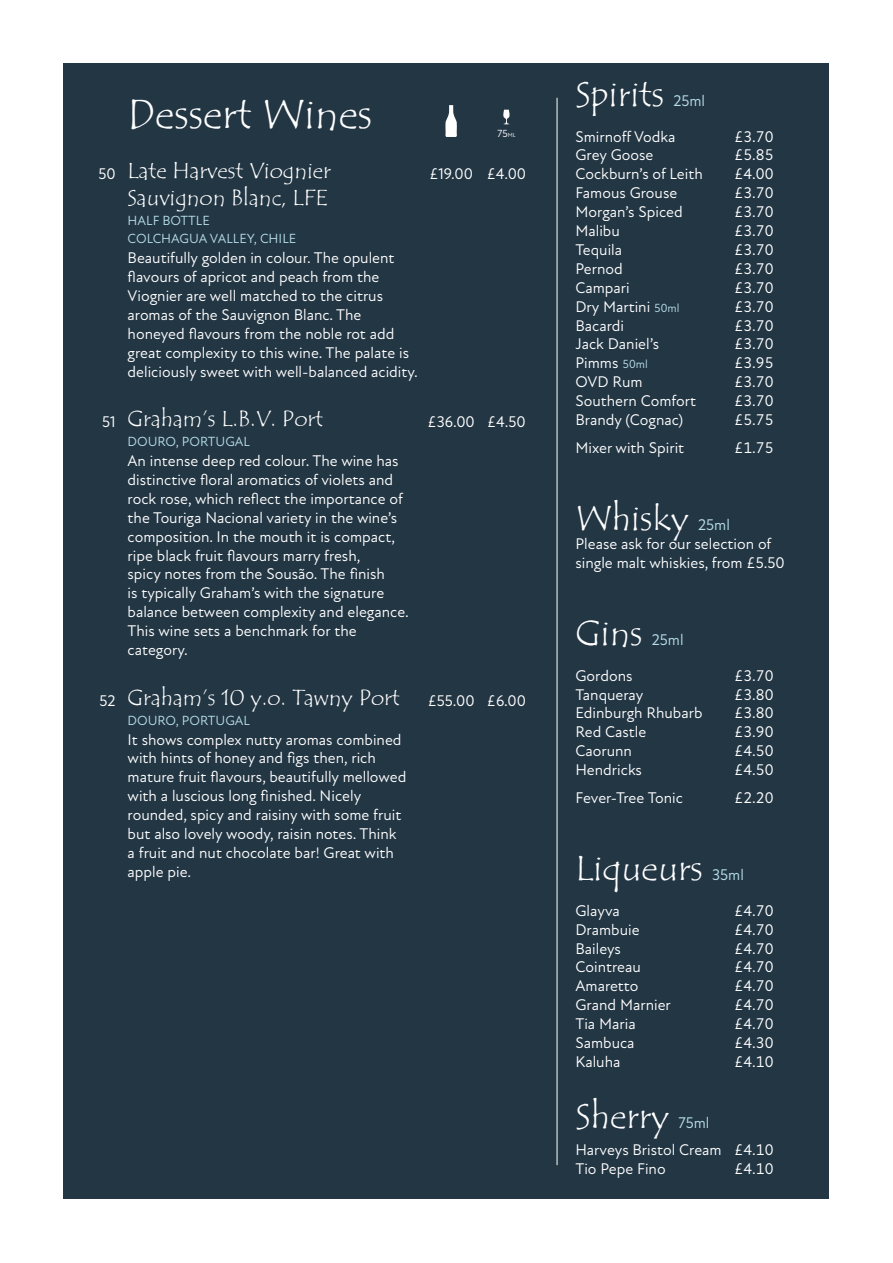
<style>
.page{position:relative;width:893px;height:1263px;background:#fff}
.page>*{position:absolute;margin:0;border:0;box-sizing:border-box;transform-origin:0 0}
.Section_header{font:42px "Tempus Sans ITC";color:#fff}
.Section_header-2{font:36px "Tempus Sans ITC";color:#fff}
.Tasting_note{font:36px "Tempus Sans ITC";color:#fff}
.Wine_name{font:22.5px/27px "Tempus Sans ITC";color:#fff}
.Tasting_note-2{font:15.75px/18.9px "New Atten";color:#fff}
.Wine_price{font:15.75px "New Atten";color:#fff}
.Section_header-3{font:15.75px "New Atten";color:#b6dde8}
.Wine_origin{font:13.5px "New Atten";color:#b6dde8}
.Wine_name-2{font:13.5px "New Atten";color:#b6dde8}
.Wine_price-2{font:10.5px "New Atten";color:#fff}
.s1{font-size:6px}
.s2{font-size:12px;color:#b6dde8}
.s3{color:#b6dde8}
</style>
<div class="page">
<div style="left:64px;top:64px;width:765px;height:1135px;background:#233644"></div>
<svg style="left:445px;top:105px;width:12px;height:32px"></svg>
<svg style="left:503px;top:110px;width:7px;height:14px"></svg>
<hr style="left:557px;top:98px;width:1px;height:1067px;background:#fff">
<p class="Section_header" style="left:128px;top:87px;width:246px">Dessert Wines</p>
<p class="Wine_price" style="left:98px;top:164px;width:19px">50</p>
<p class="Wine_name" style="left:128px;top:157px;width:205px">Late Harvest Viognier<br>Sauvignon Blanc, LFE</p>
<p class="Wine_name-2" style="left:128px;top:212px;width:84px">HALF BOTTLE</p>
<p class="Wine_origin" style="left:128px;top:231px;width:170px">COLCHAGUA VALLEY, CHILE</p>
<p class="Tasting_note-2" style="left:128px;top:249px;width:292px">Beautifully golden in colour. The opulent flavours of apricot and peach from the Viognier are well matched to the citrus aromas of the Sauvignon Blanc. The honeyed flavours from the noble rot add great complexity to this wine. The palate is deliciously sweet with well-balanced acidity.</p>
<p class="Wine_price" style="left:102px;top:413px;width:15px">51</p>
<p class="Wine_name" style="left:128px;top:406px;width:197px">Graham’s L.B.V. Port</p>
<p class="Wine_origin" style="left:128px;top:434px;width:124px">DOURO, PORTUGAL</p>
<p class="Tasting_note-2" style="left:128px;top:451px;width:283px">An intense deep red colour. The wine has distinctive floral aromatics of violets and rock rose, which reflect the importance of the Touriga Nacional variety in the wine’s composition. In the mouth it is compact, ripe black fruit flavours marry fresh,<br>spicy notes from the Sousão. The finish<br>is typically Graham’s with the signature balance between complexity and elegance.<br>This wine sets a benchmark for the category.</p>
<p class="Wine_price" style="left:99px;top:691px;width:18px">52</p>
<p class="Wine_name" style="left:128px;top:684px;width:274px">Graham’s 10 y.o. Tawny Port</p>
<p class="Wine_origin" style="left:128px;top:712px;width:124px">DOURO, PORTUGAL</p>
<p class="Tasting_note-2" style="left:128px;top:730px;width:280px">It shows complex nutty aromas combined with hints of honey and figs then, rich mature fruit flavours, beautifully mellowed with a luscious long finished. Nicely rounded, spicy and raisiny with some fruit but also lovely woody, raisin notes. Think a fruit and nut chocolate bar! Great with apple pie.</p>
<p class="Wine_price-2" style="left:497px;top:127px;width:20px">75<span class="s1">ML</span></p>
<p class="Wine_price" style="left:429px;top:164px;width:45px">£19.00</p>
<p class="Wine_price" style="left:487px;top:164px;width:41px">£4.00</p>
<p class="Wine_price" style="left:428px;top:413px;width:49px">£36.00</p>
<p class="Wine_price" style="left:487px;top:413px;width:40px">£4.50</p>
<p class="Wine_price" style="left:428px;top:691px;width:48px">£55.00</p>
<p class="Wine_price" style="left:487px;top:691px;width:41px">£6.00</p>
<p class="Section_header-2" style="left:575px;top:71px;width:90px">Spirits</p>
<p class="Section_header-3" style="left:673px;top:91px;width:33px">25ml</p>
<p class="Tasting_note-2" style="left:575px;top:127px;width:101px">Smirnoff Vodka</p>
<p class="Tasting_note-2" style="left:734px;top:127px;width:40px">£3.70</p>
<p class="Tasting_note-2" style="left:575px;top:146px;width:79px">Grey Goose</p>
<p class="Tasting_note-2" style="left:734px;top:146px;width:40px">£5.85</p>
<p class="Tasting_note-2" style="left:575px;top:165px;width:129px">Cockburn’s of Leith</p>
<p class="Tasting_note-2" style="left:734px;top:165px;width:40px">£4.00</p>
<p class="Tasting_note-2" style="left:575px;top:184px;width:103px">Famous Grouse</p>
<p class="Tasting_note-2" style="left:734px;top:184px;width:40px">£3.70</p>
<p class="Tasting_note-2" style="left:575px;top:203px;width:109px">Morgan’s Spiced</p>
<p class="Tasting_note-2" style="left:734px;top:203px;width:40px">£3.70</p>
<p class="Tasting_note-2" style="left:575px;top:221px;width:46px">Malibu</p>
<p class="Tasting_note-2" style="left:734px;top:221px;width:40px">£3.70</p>
<p class="Tasting_note-2" style="left:575px;top:240px;width:48px">Tequila</p>
<p class="Tasting_note-2" style="left:734px;top:240px;width:40px">£3.70</p>
<p class="Tasting_note-2" style="left:575px;top:259px;width:49px">Pernod</p>
<p class="Tasting_note-2" style="left:734px;top:259px;width:40px">£3.70</p>
<p class="Tasting_note-2" style="left:575px;top:278px;width:56px">Campari</p>
<p class="Tasting_note-2" style="left:734px;top:278px;width:40px">£3.70</p>
<p class="Tasting_note-2" style="left:575px;top:297px;width:106px">Dry Martini <span class="s2">50ml</span></p>
<p class="Tasting_note-2" style="left:734px;top:297px;width:40px">£3.70</p>
<p class="Tasting_note-2" style="left:575px;top:316px;width:50px">Bacardi</p>
<p class="Tasting_note-2" style="left:734px;top:316px;width:40px">£3.70</p>
<p class="Tasting_note-2" style="left:575px;top:335px;width:85px">Jack Daniel’s</p>
<p class="Tasting_note-2" style="left:734px;top:335px;width:40px">£3.70</p>
<p class="Tasting_note-2" style="left:575px;top:354px;width:74px">Pimms <span class="s2">50ml</span></p>
<p class="Tasting_note-2" style="left:734px;top:354px;width:40px">£3.95</p>
<p class="Tasting_note-2" style="left:575px;top:373px;width:69px">OVD Rum</p>
<p class="Tasting_note-2" style="left:734px;top:373px;width:40px">£3.70</p>
<p class="Tasting_note-2" style="left:575px;top:392px;width:122px">Southern Comfort</p>
<p class="Tasting_note-2" style="left:734px;top:392px;width:40px">£3.70</p>
<p class="Tasting_note-2" style="left:575px;top:410px;width:109px">Brandy (Cognac)</p>
<p class="Tasting_note-2" style="left:734px;top:410px;width:40px">£5.75</p>
<p class="Tasting_note-2" style="left:575px;top:438px;width:110px">Mixer with Spirit</p>
<p class="Tasting_note-2" style="left:734px;top:438px;width:40px">£1.75</p>
<p class="Tasting_note" style="left:575px;top:495px;width:115px">Whisky</p>
<p class="Tasting_note-2" style="left:575px;top:515px;width:211px;text-indent:123px"><span class="s3">25ml<br></span>Please ask for our selection of single malt whiskies, from £5.50</p>
<p class="Section_header-2" style="left:575px;top:610px;width:69px">Gins</p>
<p class="Section_header-3" style="left:652px;top:630px;width:33px">25ml</p>
<p class="Tasting_note-2" style="left:575px;top:666px;width:58px">Gordons</p>
<p class="Tasting_note-2" style="left:734px;top:666px;width:40px">£3.70</p>
<p class="Tasting_note-2" style="left:575px;top:685px;width:70px">Tanqueray</p>
<p class="Tasting_note-2" style="left:734px;top:685px;width:40px">£3.80</p>
<p class="Tasting_note-2" style="left:575px;top:704px;width:128px">Edinburgh Rhubarb</p>
<p class="Tasting_note-2" style="left:734px;top:704px;width:40px">£3.80</p>
<p class="Tasting_note-2" style="left:575px;top:723px;width:72px">Red Castle</p>
<p class="Tasting_note-2" style="left:734px;top:723px;width:40px">£3.90</p>
<p class="Tasting_note-2" style="left:575px;top:742px;width:58px">Caorunn</p>
<p class="Tasting_note-2" style="left:734px;top:742px;width:40px">£4.50</p>
<p class="Tasting_note-2" style="left:575px;top:761px;width:68px">Hendricks</p>
<p class="Tasting_note-2" style="left:734px;top:761px;width:40px">£4.50</p>
<p class="Tasting_note-2" style="left:575px;top:788px;width:109px">Fever-Tree Tonic</p>
<p class="Tasting_note-2" style="left:734px;top:788px;width:40px">£2.20</p>
<p class="Section_header-2" style="left:575px;top:845px;width:129px">Liqueurs</p>
<p class="Section_header-3" style="left:712px;top:865px;width:33px">35ml</p>
<p class="Tasting_note-2" style="left:575px;top:901px;width:46px">Glayva</p>
<p class="Tasting_note-2" style="left:734px;top:901px;width:40px">£4.70</p>
<p class="Tasting_note-2" style="left:575px;top:920px;width:66px">Drambuie</p>
<p class="Tasting_note-2" style="left:734px;top:920px;width:40px">£4.70</p>
<p class="Tasting_note-2" style="left:575px;top:939px;width:47px">Baileys</p>
<p class="Tasting_note-2" style="left:734px;top:939px;width:40px">£4.70</p>
<p class="Tasting_note-2" style="left:575px;top:958px;width:67px">Cointreau</p>
<p class="Tasting_note-2" style="left:734px;top:958px;width:40px">£4.70</p>
<p class="Tasting_note-2" style="left:575px;top:977px;width:64px">Amaretto</p>
<p class="Tasting_note-2" style="left:734px;top:977px;width:40px">£4.70</p>
<p class="Tasting_note-2" style="left:575px;top:996px;width:97px">Grand Marnier</p>
<p class="Tasting_note-2" style="left:734px;top:996px;width:40px">£4.70</p>
<p class="Tasting_note-2" style="left:575px;top:1014px;width:62px">Tia Maria</p>
<p class="Tasting_note-2" style="left:734px;top:1014px;width:40px">£4.70</p>
<p class="Tasting_note-2" style="left:575px;top:1033px;width:61px">Sambuca</p>
<p class="Tasting_note-2" style="left:734px;top:1033px;width:40px">£4.30</p>
<p class="Tasting_note-2" style="left:575px;top:1052px;width:46px">Kaluha</p>
<p class="Tasting_note-2" style="left:734px;top:1052px;width:40px">£4.10</p>
<p class="Tasting_note" style="left:575px;top:1093px;width:95px">Sherry</p>
<p class="Tasting_note-2" style="left:575px;top:1109px;width:199px;line-height:27px;text-indent:103px"><span class="s3">75ml<br></span>Harveys Bristol Cream £4.10</p>
<p class="Tasting_note-2" style="left:575px;top:1159px;width:92px">Tio Pepe Fino</p>
<p class="Tasting_note-2" style="left:734px;top:1159px;width:40px">£4.10</p>
</div>
